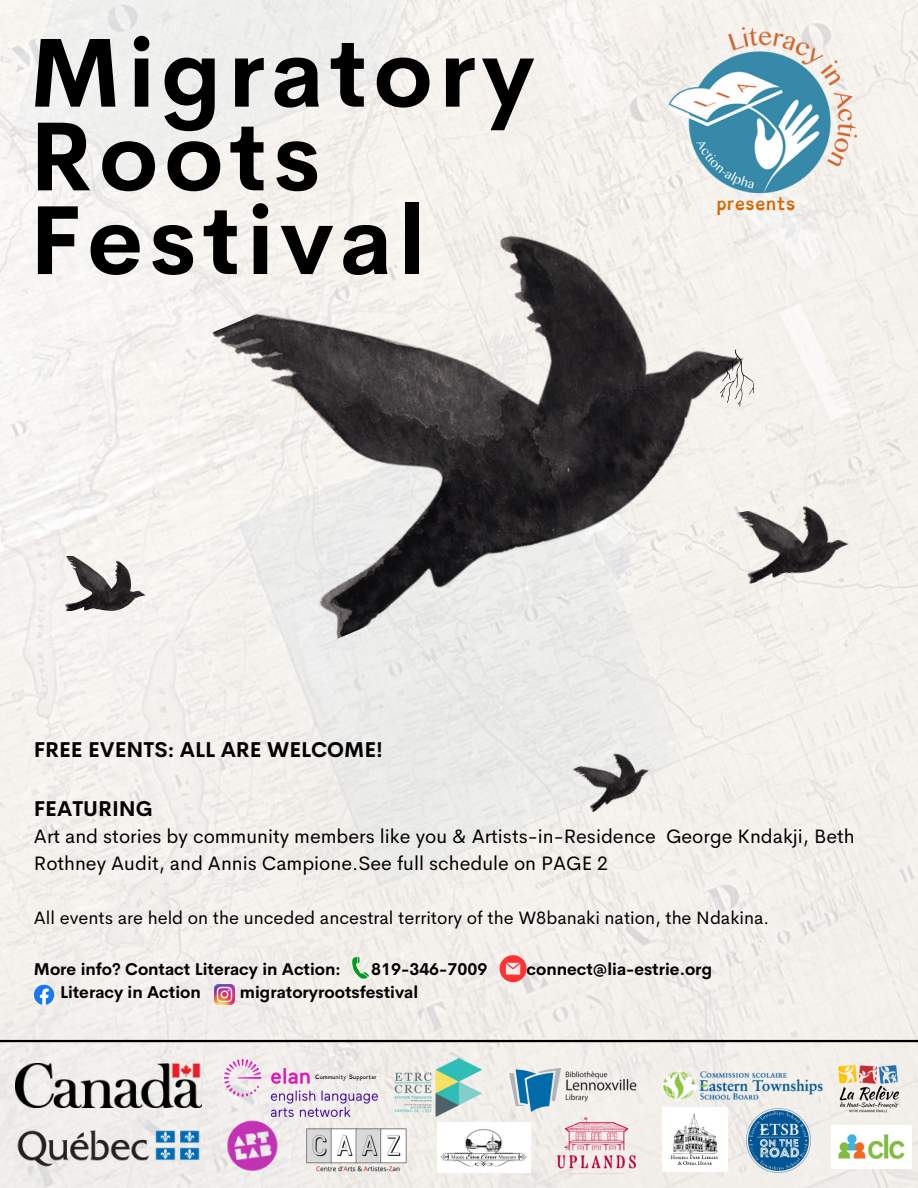
<style>
.page{position:relative;width:918px;height:1188px;background:#fff}
.page>*{position:absolute;margin:0;border:0;box-sizing:border-box;transform-origin:0 0}
.t1{font:700 95.85px/83.7px "Cerebri Sans";letter-spacing:.07em;color:#000}
.t2{font:700 21px "Cerebri Sans";color:#000}
.t3{font:19.5px/27px "Cerebri Sans";color:#000}
.t4{font:18px "Cerebri Sans";color:#000}
.t5{font:700 16.65px "Cerebri Sans";color:#000}
.t6{font:700 15.6px "Dyslexie";color:#d66700}
.t7{font:4.65px "Dyslexie";color:#000}
</style>
<div class="page">
<img style="left:0;top:0;width:918px;height:1188px">
<img style="left:654px;top:1px;width:218px;height:219px">
<img style="left:205px;top:146px;width:579px;height:494px">
<hr style="left:0;top:1040px;width:918px;height:2px;background:#000">
<img style="left:66px;top:557px;width:80px;height:54px">
<img style="left:573px;top:740px;width:83px;height:72px">
<svg style="left:352px;top:957px;width:17px;height:22px"></svg>
<svg style="left:500px;top:955px;width:27px;height:27px"></svg>
<svg style="left:34px;top:985px;width:20px;height:20px"></svg>
<img style="left:214px;top:984px;width:21px;height:21px">
<img style="left:737px;top:495px;width:116px;height:89px">
<svg style="left:713px;top:347px;width:44px;height:63px;background:#cbc8c4"></svg>
<img style="left:379px;top:1029px;width:118px;height:118px">
<img style="left:16px;top:1064px;width:185px;height:44px">
<img style="left:224px;top:1059px;width:153px;height:58px">
<img style="left:0;top:1116px;width:224px;height:72px">
<img style="left:663px;top:1108px;width:64px;height:64px">
<img style="left:224px;top:1117px;width:55px;height:55px">
<img style="left:301px;top:1103px;width:114px;height:85px">
<img style="left:437px;top:1123px;width:93px;height:49px">
<img style="left:826px;top:1065px;width:72px;height:52px">
<img style="left:509px;top:1068px;width:127px;height:43px">
<img style="left:743px;top:1104px;width:71px;height:72px">
<img style="left:832px;top:1126px;width:79px;height:43px">
<img style="left:663px;top:1071px;width:162px;height:30px">
<img style="left:557px;top:1117px;width:79px;height:56px">
<p class="t1" style="left:29px;top:31px;width:507px">Migratory<br>Roots</p>
<p class="t1" style="left:29px;top:199px;width:399px">Festival</p>
<p class="t6" style="left:716px;top:191px;width:80px">PRESENTS</p>
<p class="t2" style="left:34px;top:736px;width:351px">FREE EVENTS: ALL ARE WELCOME!</p>
<p class="t2" style="left:34px;top:795px;width:120px">FEATURING</p>
<p class="t3" style="left:34px;top:822px;width:822px">Art and stories by community members like you &amp; Artists-in-Residence George Kndakji, Beth<br>Rothney Audit, and Annis Campione.See full schedule on PAGE 2</p>
<p class="t4" style="left:34px;top:906px;width:737px">All events are held on the unceded ancestral territory of the W8banaki nation, the Ndakina.</p>
<p class="t5" style="left:34px;top:959px;width:308px">More info? Contact Literacy in Action:</p>
<p class="t5" style="left:371px;top:959px;width:118px">819-346-7009</p>
<p class="t5" style="left:527px;top:959px;width:187px">connect@lia-estrie.org</p>
<p class="t5" style="left:60px;top:981px;width:142px">Literacy in Action</p>
<p class="t5" style="left:240px;top:981px;width:180px">migratoryrootsfestival</p>
<p class="t7" style="left:315px;top:1073px;width:63px">Community Supporter</p>
</div>
